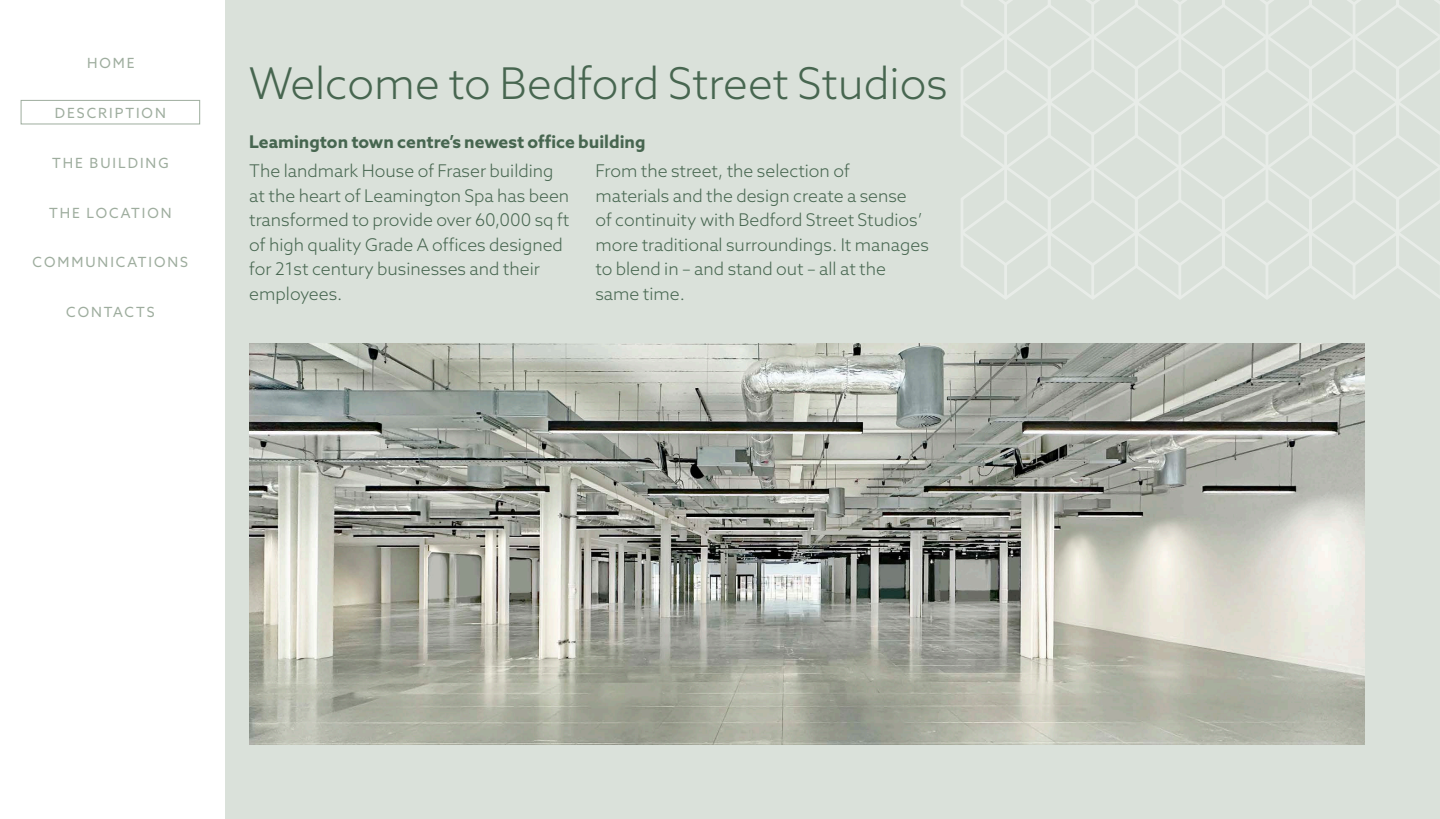
<style>
.page{position:relative;width:1440px;height:819px;background:#fff}
.page>*{position:absolute;margin:0;border:0;box-sizing:border-box;transform-origin:0 0}
.Main_titles{font:300 43.75px "Azo Sans";color:#476650}
.Large_paragraph{font:300 17.5px/24.5px "Azo Sans";color:#476650}
.Large_paragraph-2{font:700 17.5px "Azo Sans";color:#476650}
.t1{font:14px "Azo Sans";letter-spacing:.14em;color:#9ead9e}
</style>
<div class="page">
<div style="left:167px;top:0;width:1273px;height:819px;background:#dae1da"></div>
<svg style="left:961px;top:0;width:479px;height:300px"></svg>
<hr style="left:1439px;top:168px;width:1px;height:33px;background:#fff">
<hr style="left:1439px;top:264px;width:1px;height:33px;background:#fff">
<div style="left:0;top:0;width:225px;height:819px;background:#fff"></div>
<div style="left:21px;top:100px;width:179px;height:24px;border:1px solid #9ead9e"></div>
<img style="left:249px;top:344px;width:1115px;height:400px">
<p class="t1" style="left:87px;top:54px;width:49px">HOME</p>
<p class="t1" style="left:55px;top:104px;width:112px">DESCRIPTION</p>
<p class="t1" style="left:52px;top:153px;width:118px">THE BUILDING</p>
<p class="t1" style="left:49px;top:203px;width:124px">THE LOCATION</p>
<p class="t1" style="left:33px;top:253px;width:157px">COMMUNICATIONS</p>
<p class="t1" style="left:66px;top:303px;width:90px">CONTACTS</p>
<p class="Main_titles" style="left:249px;top:55px;width:700px">Welcome to Bedford Street Studios</p>
<p class="Large_paragraph-2" style="left:249px;top:130px;width:398px">Leamington town centre’s newest office building</p>
<p class="Large_paragraph" style="left:249px;top:159px;width:321px">The landmark House of Fraser building at the heart of Leamington Spa has been transformed to provide over 60,000 sq ft of high quality Grade A offices designed for 21st century businesses and their employees.</p>
<p class="Large_paragraph" style="left:595px;top:159px;width:335px">From the street, the selection of<br>materials and the design create a sense<br>of continuity with Bedford Street Studios’ more traditional surroundings. It manages to blend in – and stand out – all at the same time.</p>
</div>
